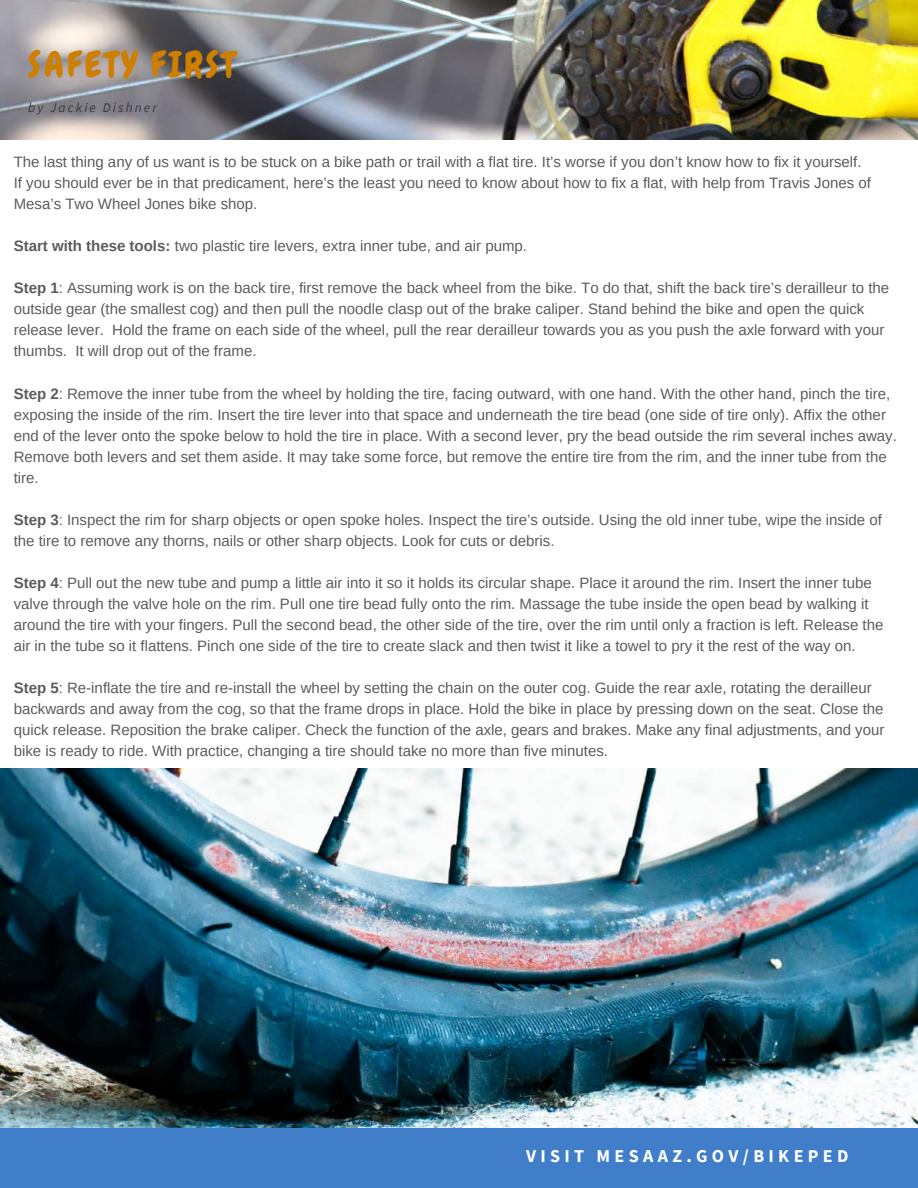
<style>
.page{position:relative;width:918px;height:1188px;background:#fff}
.page>*{position:absolute;margin:0;border:0;box-sizing:border-box;transform-origin:0 0}
.t1{font:35.55px "Chewy";letter-spacing:.09em;color:#cf7f00}
.t2{font:700 18px "Source Sans Pro";letter-spacing:.24em;color:#fff}
.t3{font:15px/21px "Arimo";color:#000}
.t4{font:italic 13.35px "Source Sans Pro";letter-spacing:.16em;color:#3b3b3b}
.s1{font-weight:700}
</style>
<div class="page">
<img style="left:0;top:768px;width:918px;height:361px">
<div style="left:0;top:1129px;width:918px;height:59px;background:#407ec9"></div>
<img style="left:0;top:0;width:918px;height:139px">
<h1 class="t1" style="left:28px;top:43px;width:208px">SAFETY FIRST</h1>
<p class="t4" style="left:28px;top:99px;width:130px">by Jackie Dishner</p>
<p class="t3" style="left:14px;top:151px;width:859px">The last thing any of us want is to be stuck on a bike path or trail with a flat tire. It’s worse if you don’t know how to fix it yourself.<br>If you should ever be in that predicament, here’s the least you need to know about how to fix a flat, with help from Travis Jones of<br>Mesa’s Two Wheel Jones bike shop.</p>
<p class="t3" style="left:14px;top:236px;width:515px"><span class="s1">Start with these tools:</span> two plastic tire levers, extra inner tube, and air pump.</p>
<p class="t3" style="left:14px;top:278px;width:877px"><span class="s1">Step 1</span>: Assuming work is on the back tire, first remove the back wheel from the bike. To do that, shift the back tire’s derailleur to the outside gear (the smallest cog) and then pull the noodle clasp out of the brake caliper. Stand behind the bike and open the quick release lever. Hold the frame on each side of the wheel, pull the rear derailleur towards you as you push the axle forward with your thumbs. It will drop out of the frame.</p>
<p class="t3" style="left:14px;top:383px;width:885px"><span class="s1">Step 2</span>: Remove the inner tube from the wheel by holding the tire, facing outward, with one hand. With the other hand, pinch the tire, exposing the inside of the rim. Insert the tire lever into that space and underneath the tire bead (one side of tire only). Affix the other end of the lever onto the spoke below to hold the tire in place. With a second lever, pry the bead outside the rim several inches away.<br>Remove both levers and set them aside. It may take some force, but remove the entire tire from the rim, and the inner tube from the tire.</p>
<p class="t3" style="left:14px;top:509px;width:870px"><span class="s1">Step 3</span>: Inspect the rim for sharp objects or open spoke holes. Inspect the tire’s outside. Using the old inner tube, wipe the inside of the tire to remove any thorns, nails or other sharp objects. Look for cuts or debris.</p>
<p class="t3" style="left:14px;top:572px;width:871px"><span class="s1">Step 4</span>: Pull out the new tube and pump a little air into it so it holds its circular shape. Place it around the rim. Insert the inner tube valve through the valve hole on the rim. Pull one tire bead fully onto the rim. Massage the tube inside the open bead by walking it around the tire with your fingers. Pull the second bead, the other side of the tire, over the rim until only a fraction is left. Release the air in the tube so it flattens. Pinch one side of the tire to create slack and then twist it like a towel to pry it the rest of the way on.</p>
<p class="t3" style="left:14px;top:677px;width:872px"><span class="s1">Step 5</span>: Re-inflate the tire and re-install the wheel by setting the chain on the outer cog. Guide the rear axle, rotating the derailleur backwards and away from the cog, so that the frame drops in place. Hold the bike in place by pressing down on the seat. Close the quick release. Reposition the brake caliper. Check the function of the axle, gears and brakes. Make any final adjustments, and your bike is ready to ride. With practice, changing a tire should take no more than five minutes.</p>
<p class="t2" style="left:526px;top:1144px;width:324px">VISIT MESAAZ.GOV/BIKEPED</p>
</div>
